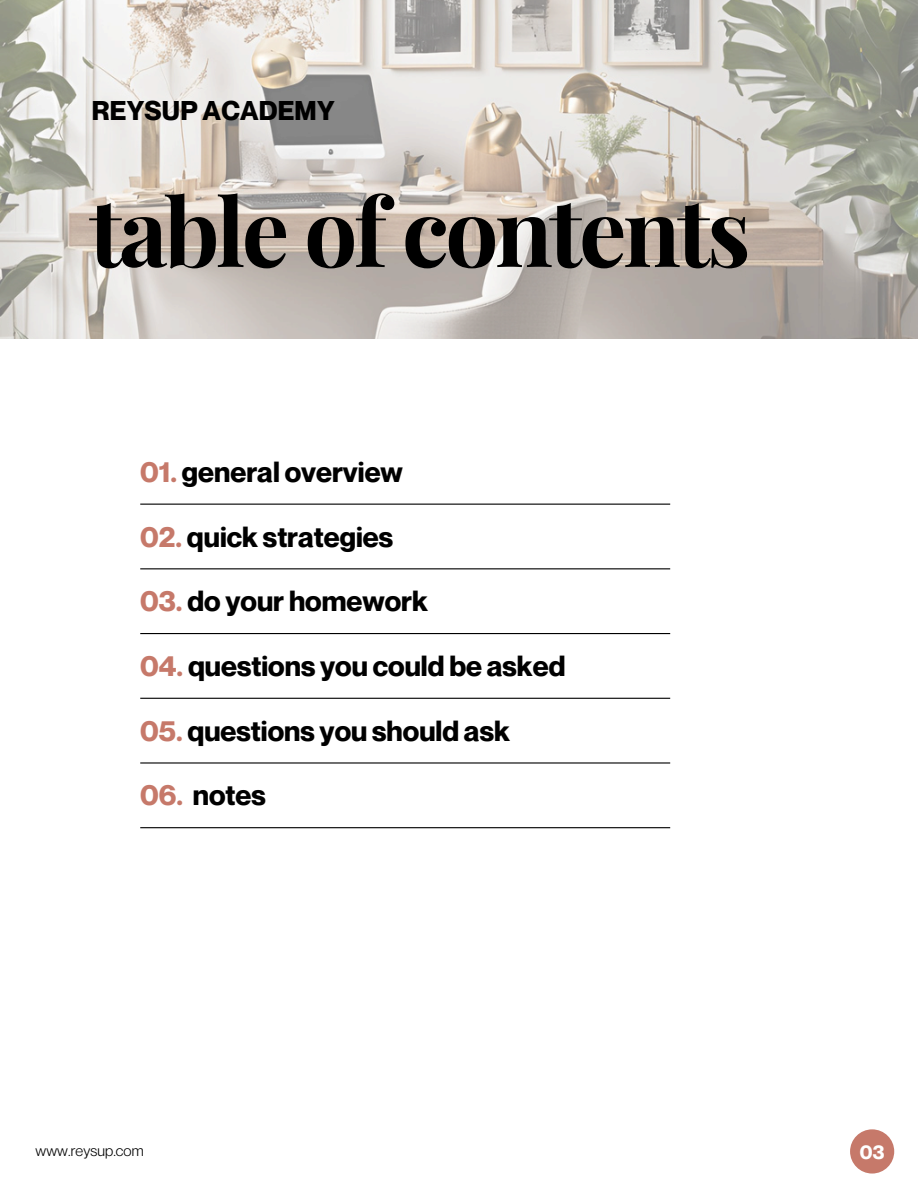
<style>
.page{position:relative;width:918px;height:1188px;background:#fff}
.page>*{position:absolute;margin:0;border:0;box-sizing:border-box;transform-origin:0 0}
.t1{font:700 94.2px "Playfair Display";letter-spacing:-.035em;color:#000}
.t2{font:700 28.5px "Neue Montreal";color:#000}
.t3{font:700 26.55px "Neue Montreal";letter-spacing:.01em;color:#000}
.t4{font:700 19.5px "Neue Montreal";color:#fff}
.t5{font:15px "Neue Montreal";letter-spacing:.01em;color:#000}
.s1{color:#c6796a}
</style>
<div class="page">
<img style="left:0;top:0;width:918px;height:339px">
<hr style="left:140px;top:698px;width:530px;height:1px;background:#000">
<hr style="left:140px;top:827px;width:530px;height:1px;background:#000">
<hr style="left:140px;top:504px;width:530px;height:1px;background:#000">
<hr style="left:140px;top:762px;width:530px;height:2px;background:#000">
<hr style="left:140px;top:633px;width:530px;height:1px;background:#000">
<div style="left:850px;top:1129px;width:44px;height:45px;background:#c6796a;border-radius:50%"></div>
<hr style="left:140px;top:568px;width:530px;height:1px;background:#000">
<h3 class="t3" style="left:92px;top:95px;width:244px">REYSUP ACADEMY</h3>
<h3 class="t1" style="left:89px;top:165px;width:663px">table of contents</h3>
<h3 class="t2" style="left:140px;top:454px;width:264px"><span class="s1">01.</span> general overview</h3>
<p class="t2" style="left:140px;top:519px;width:255px"><span class="s1">02.</span> quick strategies</p>
<p class="t2" style="left:140px;top:584px;width:289px"><span class="s1">03.</span> do your homework</p>
<h3 class="t2" style="left:140px;top:648px;width:427px"><span class="s1">04.</span> questions you could be asked</h3>
<h3 class="t2" style="left:140px;top:713px;width:371px"><span class="s1">05.</span> questions you should ask</h3>
<h3 class="t2" style="left:140px;top:778px;width:127px"><span class="s1">06.</span> notes</h3>
<h2 class="t5" style="left:35px;top:1141px;width:110px">www.reysup.com</h2>
<p class="t4" style="left:860px;top:1140px;width:26px">03</p>
</div>
